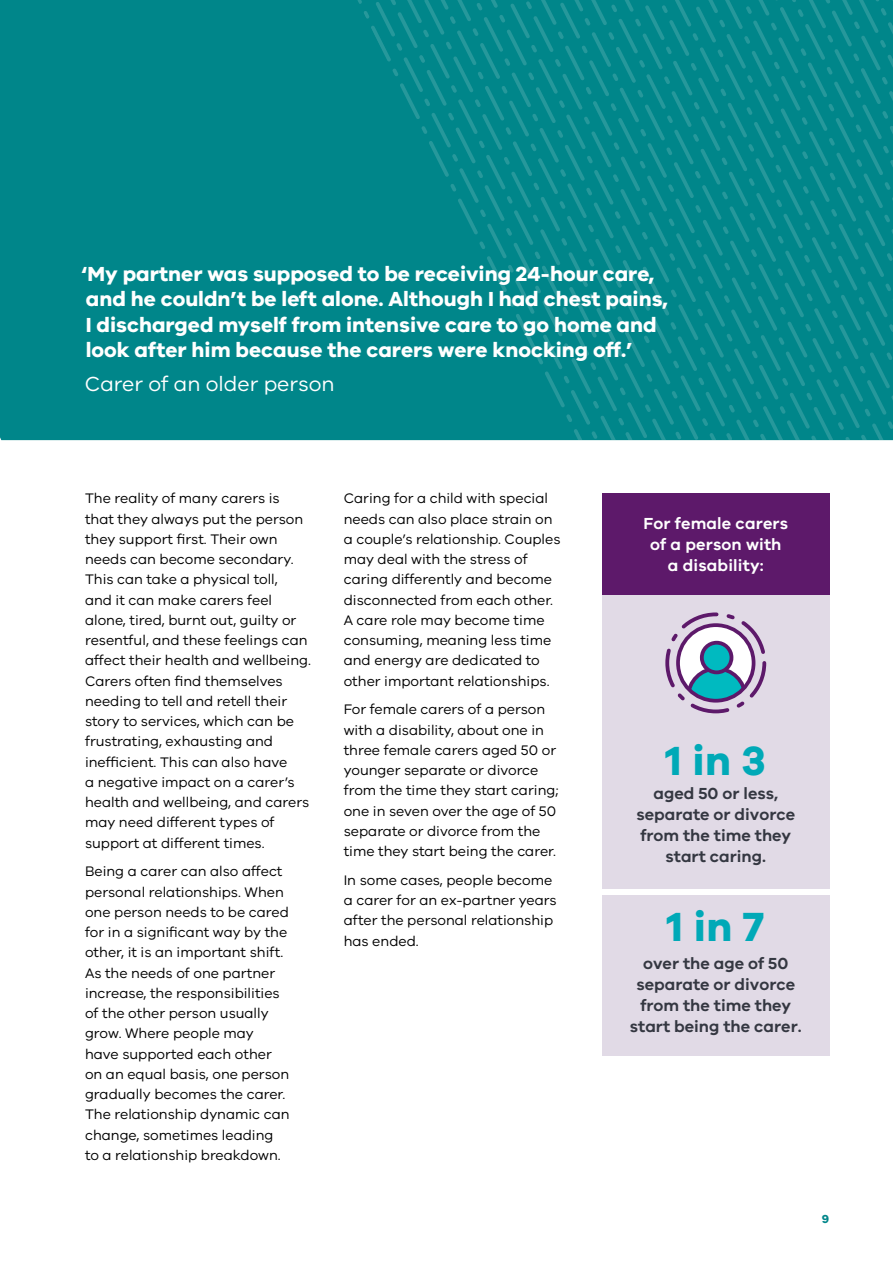
<style>
.page{position:relative;width:893px;height:1263px;background:#fff}
.page>*{position:absolute;margin:0;border:0;box-sizing:border-box;transform-origin:0 0}
.t1{font:700 42px "VIC";color:#00a9b7}
.t2{font:700 21px/25.5px "VIC";color:#fff}
.t3{font:21px "VIC";color:#fff}
.t4{font:600 16.5px/21px "VIC";color:#343741;text-align:center}
.t5{font:600 16.5px/21px "VIC";letter-spacing:.01em;color:#fff;text-align:center}
.t6{font:14.25px/20.2px "VIC";color:#000}
.t7{font:700 12px "VIC";color:#00868a}
</style>
<div class="page">
<div style="left:0;top:0;width:357px;height:440px;background:#00868a"></div>
<div style="left:357px;top:0;width:8px;height:440px;background:#00868a"></div>
<div style="left:365px;top:0;width:27px;height:440px;background:#00868a"></div>
<div style="left:392px;top:0;width:27px;height:440px;background:#00868a"></div>
<svg style="left:419px;top:0;width:27px;height:440px;background:#02878b"></svg>
<svg style="left:446px;top:0;width:26px;height:440px;background:#03878b"></svg>
<svg style="left:472px;top:0;width:27px;height:440px;background:#04878b"></svg>
<svg style="left:499px;top:0;width:27px;height:440px;background:#05888c"></svg>
<svg style="left:526px;top:0;width:26px;height:440px;background:#05888c"></svg>
<svg style="left:552px;top:0;width:27px;height:440px;background:#06898c"></svg>
<svg style="left:579px;top:0;width:27px;height:440px;background:#06898d"></svg>
<svg style="left:606px;top:0;width:287px;height:440px;background:#06898d"></svg>
<svg style="left:633px;top:0;width:260px;height:438px;background:#06898c"></svg>
<svg style="left:659px;top:0;width:234px;height:425px;background:#06898d"></svg>
<svg style="left:686px;top:0;width:207px;height:412px;background:#06898d"></svg>
<svg style="left:713px;top:0;width:180px;height:398px;background:#06898d"></svg>
<svg style="left:739px;top:0;width:154px;height:385px;background:#06898d"></svg>
<svg style="left:766px;top:0;width:127px;height:371px;background:#07898d"></svg>
<svg style="left:773px;top:0;width:120px;height:358px;background:#06898c"></svg>
<div style="left:602px;top:493px;width:227px;height:102px;background:#5d196a"></div>
<div style="left:602px;top:595px;width:227px;height:293px;background:#e1dae6"></div>
<div style="left:602px;top:895px;width:227px;height:161px;background:#e1dae6"></div>
<svg style="left:678px;top:625px;width:76px;height:76px"></svg>
<svg style="left:683px;top:639px;width:66px;height:62px;background:#7fb5c8"></svg>
<div style="left:665px;top:612px;width:101px;height:101px;border:4px dashed #5d196a;border-radius:50%"></div>
<div style="left:676px;top:623px;width:79px;height:79px;border:4px solid #5d196a;border-radius:50%"></div>
<h2 class="t2" style="left:81px;top:260px;width:588px">‘My partner was supposed to be receiving 24-hour care, and he couldn’t be left alone. Although I had chest pains, I discharged myself from intensive care to go home and look after him because the carers were knocking off.’</h2>
<h2 class="t3" style="left:85px;top:372px;width:251px">Carer of an older person</h2>
<p class="t6" style="left:85px;top:488px;width:227px">The reality of many carers is that they always put the person they support first. Their own needs can become secondary.<br>This can take a physical toll,<br>and it can make carers feel alone, tired, burnt out, guilty or resentful, and these feelings can affect their health and wellbeing.<br>Carers often find themselves needing to tell and retell their story to services, which can be frustrating, exhausting and inefficient. This can also have<br>a negative impact on a carer’s health and wellbeing, and carers may need different types of support at different times.</p>
<p class="t6" style="left:85px;top:861px;width:206px">Being a carer can also affect personal relationships. When one person needs to be cared for in a significant way by the other, it is an important shift.<br>As the needs of one partner increase, the responsibilities of the other person usually grow. Where people may have supported each other on an equal basis, one person gradually becomes the carer.<br>The relationship dynamic can change, sometimes leading to a relationship breakdown.</p>
<p class="t6" style="left:344px;top:488px;width:218px">Caring for a child with special needs can also place strain on a couple’s relationship. Couples may deal with the stress of caring differently and become disconnected from each other.<br>A care role may become time consuming, meaning less time and energy are dedicated to other important relationships.</p>
<p class="t6" style="left:344px;top:699px;width:216px">For female carers of a person with a disability, about one in three female carers aged 50 or younger separate or divorce from the time they start caring; one in seven over the age of 50 separate or divorce from the time they start being the carer.</p>
<p class="t6" style="left:344px;top:869px;width:214px">In some cases, people become a carer for an ex-partner years after the personal relationship has ended.</p>
<p class="t5" style="left:643px;top:512px;width:146px">For female carers of a person with a disability:</p>
<h1 class="t1" style="left:665px;top:735px;width:102px">1 in 3</h1>
<p class="t4" style="left:636px;top:783px;width:160px">aged 50 or less, separate or divorce from the time they start caring.</p>
<h1 class="t1" style="left:667px;top:900px;width:99px">1 in 7</h1>
<p class="t4" style="left:630px;top:952px;width:173px">over the age of 50 separate or divorce from the time they start being the carer.</p>
<p class="t7" style="left:822px;top:1211px;width:9px">9</p>
</div>
